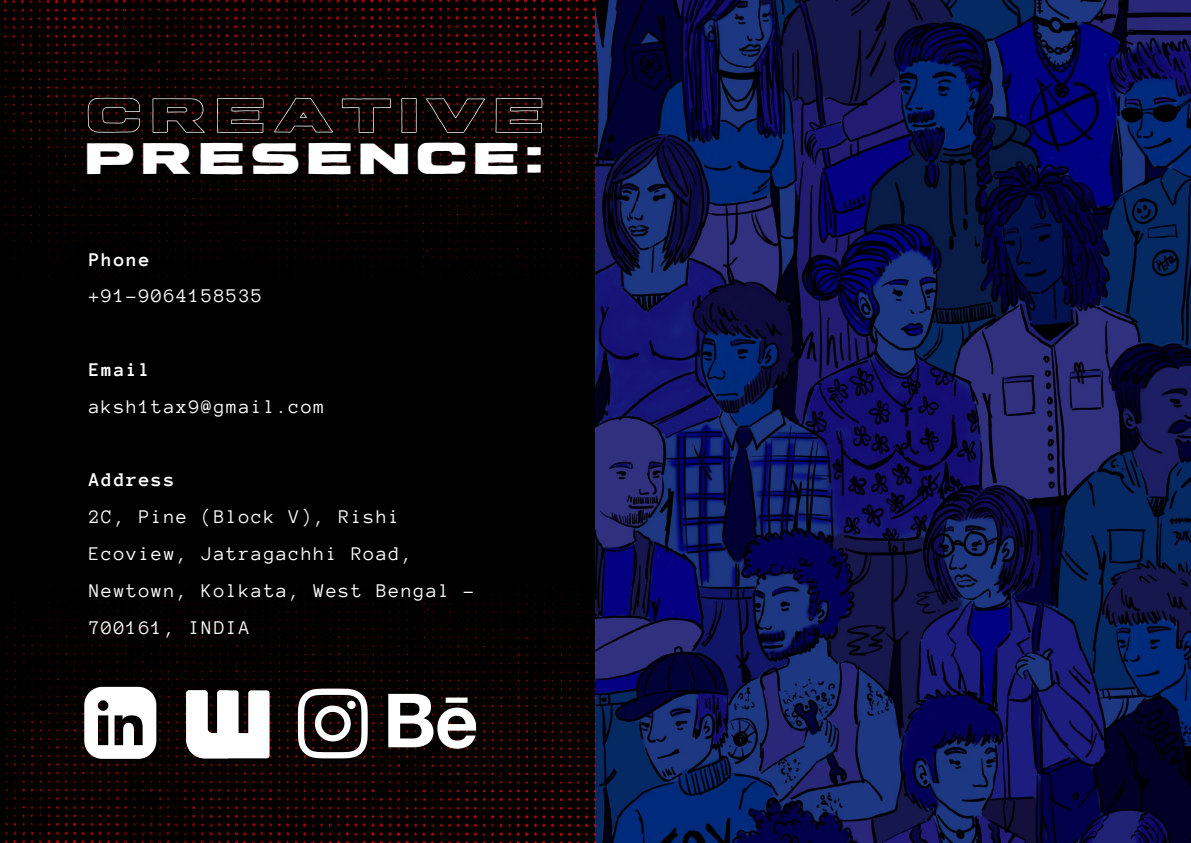
<style>
.page{position:relative;width:1191px;height:843px;background:#fff}
.page>*{position:absolute;margin:0;border:0;box-sizing:border-box;transform-origin:0 0}
.t1{font:50px "Revive 80 Phatt Outline";letter-spacing:.085em;color:#fff}
.t2{font:44.3px "Revive 80 Phatt";letter-spacing:.085em;color:#fff}
.t3{font:19.8px/36.8px "Anonymous Pro";letter-spacing:.085em;color:#fff}
.t4{font:700 19.8px "Anonymous Pro";letter-spacing:.085em;color:#fff}
</style>
<div class="page">
<div style="left:0;top:0;width:1190px;height:842px;background:#000"></div>
<img style="left:4px;top:581px;width:591px;height:261px">
<img style="left:2px;top:0;width:593px;height:277px">
<img style="left:595px;top:0;width:595px;height:842px">
<svg style="left:84px;top:686px;width:72px;height:72px"></svg>
<svg style="left:186px;top:690px;width:83px;height:68px;background:#d6d5d5"></svg>
<svg style="left:298px;top:688px;width:70px;height:70px"></svg>
<div style="left:347px;top:700px;width:8px;height:8px;background:#fff;border-radius:50%"></div>
<svg style="left:388px;top:693px;width:88px;height:55px"></svg>
<svg style="left:4px;top:597px;width:59px;height:236px"></svg>
<h1 class="t1" style="left:84px;top:78px;width:464px">CREATIVE</h1>
<h2 class="t2" style="left:84px;top:118px;width:461px">PRESENCE:</h2>
<p class="t4" style="left:89px;top:249px;width:62px">Phone</p>
<p class="t3" style="left:89px;top:277px;width:175px">+91-9064158535</p>
<p class="t4" style="left:89px;top:359px;width:62px">Email</p>
<p class="t3" style="left:89px;top:388px;width:237px">aksh1tax9@gmail.com</p>
<p class="t4" style="left:89px;top:470px;width:87px">Address</p>
<p class="t3" style="left:89px;top:498px;width:387px">2C, Pine (Block V), Rishi<br>Ecoview, Jatragachhi Road,<br>Newtown, Kolkata, West Bengal -<br>700161, INDIA</p>
</div>
